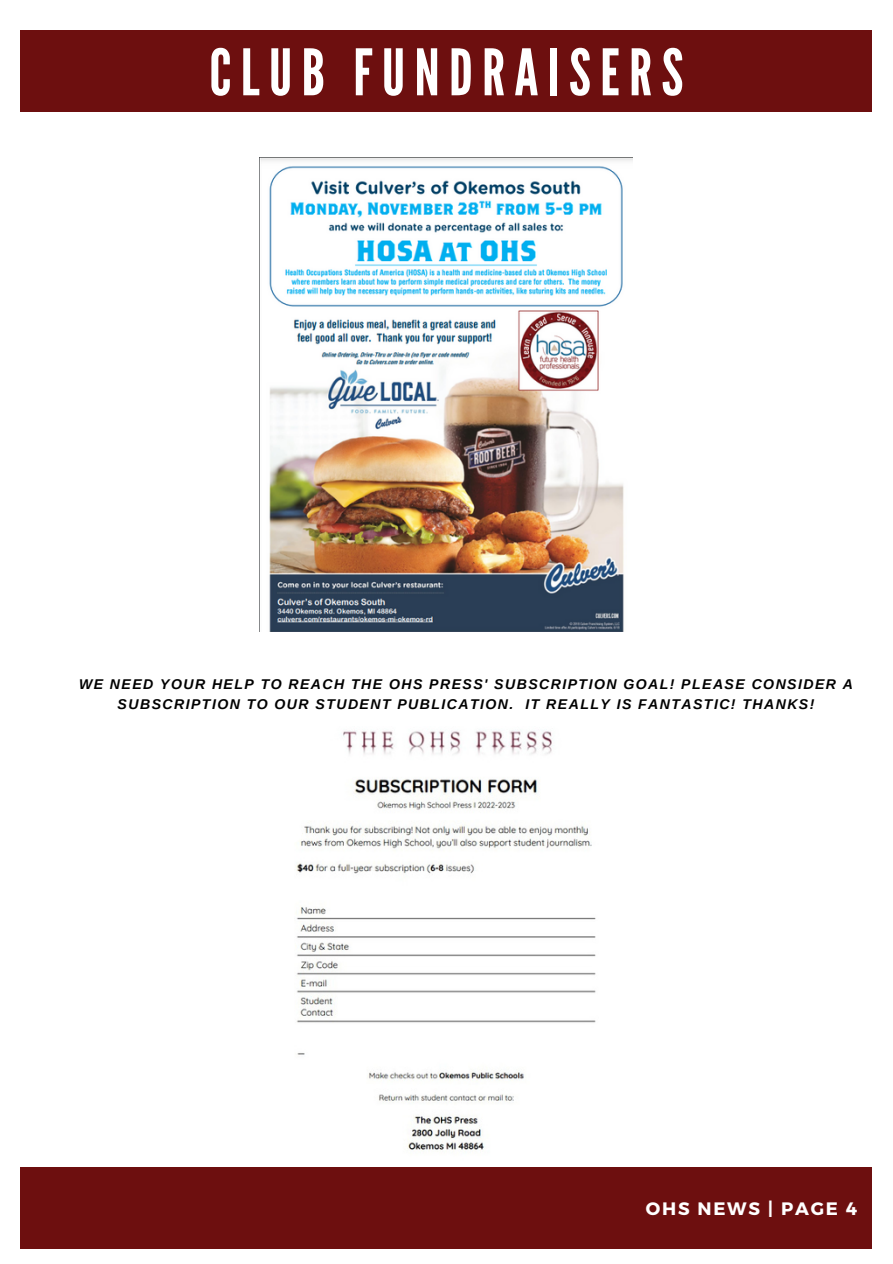
<style>
.page{position:relative;width:893px;height:1264px;background:#fff}
.page>*{position:absolute;margin:0;border:0;box-sizing:border-box;transform-origin:0 0}
.t1{font:63.9px "League Gothic";letter-spacing:.145em;color:#fff}
.t2{font:700 18px "Montserrat";letter-spacing:.1em;color:#fff}
.t3{font:italic 700 14.1px/19px "Arimo";letter-spacing:.1em;color:#000;text-align:center}
</style>
<div class="page">
<div style="left:20px;top:31px;width:851px;height:81px;background:#6d0f0f"></div>
<div style="left:20px;top:1167px;width:851px;height:81px;background:#6d0f0f"></div>
<img style="left:259px;top:158px;width:373px;height:473px">
<img style="left:296px;top:730px;width:300px;height:420px">
<h1 class="t1" style="left:209px;top:36px;width:475px">CLUB FUNDRAISERS</h1>
<p class="t3" style="left:79px;top:675px;width:775px">WE NEED YOUR HELP TO REACH THE OHS PRESS' SUBSCRIPTION GOAL! PLEASE CONSIDER A<br>SUBSCRIPTION TO OUR STUDENT PUBLICATION. IT REALLY IS FANTASTIC! THANKS!</p>
<p class="t2" style="left:645px;top:1196px;width:213px">OHS NEWS | PAGE 4</p>
</div>
